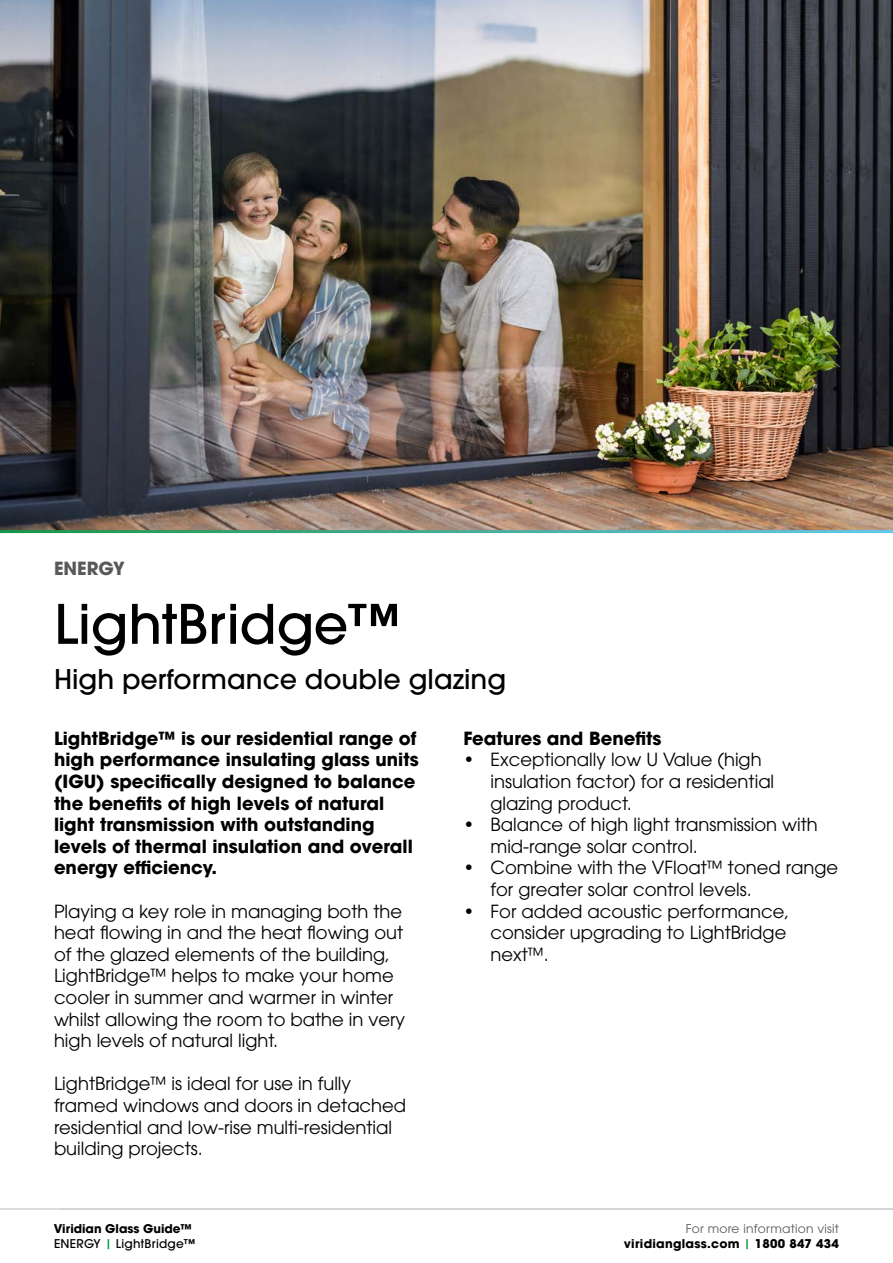
<style>
.page{position:relative;width:893px;height:1263px;background:#fff}
.page>*{position:absolute;margin:0;border:0;box-sizing:border-box;transform-origin:0 0}
.t1{font:500 54px "ITC Avant Garde Pro";color:#000}
.t2{font:500 27px "ITC Avant Garde Pro";color:#000}
.t3{font:18px/21.6px "ITC Avant Garde Pro";color:#000}
.t4{font:700 18px/21.6px "ITC Avant Garde Pro";color:#000}
.t5{font:700 18px "ITC Avant Garde Pro";color:#58595b}
.t6{font:700 12px/15px "ITC Avant Garde Pro";letter-spacing:.02em;color:#000;text-align:right}
.t7{font:700 12px/15px "ITC Avant Garde Pro";color:#000}
.s1{font-weight:500}
.s2{font-weight:500;color:#009639}
.s3{font-weight:400;color:#58595b}
</style>
<div class="page">
<hr style="left:0;top:1208px;width:893px;height:2px;background:#d1d3d4">
<img style="left:0;top:0;width:893px;height:530px">
<p class="t5" style="left:54px;top:556px;width:72px">ENERGY</p>
<h1 class="t1" style="left:54px;top:590px;width:348px">LightBridge™</h1>
<h2 class="t2" style="left:54px;top:662px;width:454px">High performance double glazing</h2>
<p class="t4" style="left:463px;top:727px;width:200px">Features and Benefits</p>
<p class="t3" style="left:490px;top:749px;width:285px;text-indent:-27px">• Exceptionally low U Value (high insulation factor) for a residential glazing product.</p>
<p class="t3" style="left:490px;top:813px;width:329px;text-indent:-27px">• Balance of high light transmission with mid-range solar control.</p>
<p class="t3" style="left:490px;top:857px;width:349px;text-indent:-27px">• Combine with the VFloat™ toned range for greater solar control levels.</p>
<p class="t3" style="left:490px;top:900px;width:300px;text-indent:-27px">• For added acoustic performance, consider upgrading to LightBridge next™.</p>
<p class="t4" style="left:54px;top:727px;width:366px">LightBridge™ is our residential range of high performance insulating glass units (IGU) specifically designed to balance the benefits of high levels of natural light transmission with outstanding levels of thermal insulation and overall energy efficiency.</p>
<p class="t3" style="left:54px;top:900px;width:353px">Playing a key role in managing both the heat flowing in and the heat flowing out of the glazed elements of the building, LightBridge™ helps to make your home cooler in summer and warmer in winter whilst allowing the room to bathe in very high levels of natural light.</p>
<p class="t3" style="left:54px;top:1073px;width:354px">LightBridge™ is ideal for use in fully framed windows and doors in detached residential and low-rise multi-residential building projects.</p>
<p class="t7" style="left:54px;top:1221px;width:143px">Viridian Glass Guide™<br><span class="s1">ENERGY</span> <span class="s2">|</span> <span class="s1">LightBridge™</span></p>
<p class="t6" style="left:624px;top:1221px;width:217px"><span class="s3">For more information visit </span>viridianglass.com <span class="s2">|</span> 1800 847 434</p>
</div>
